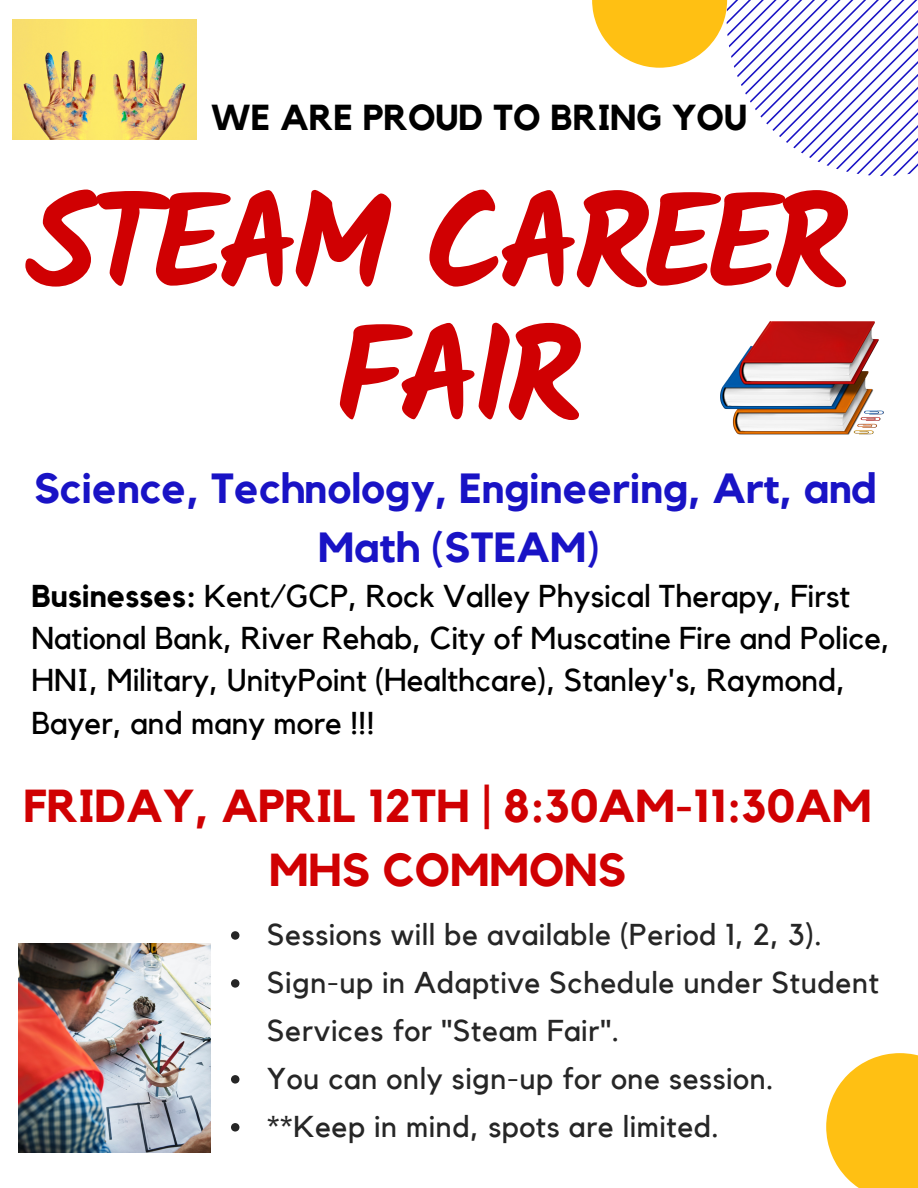
<style>
.page{position:relative;width:918px;height:1188px;background:#fff}
.page>*{position:absolute;margin:0;border:0;box-sizing:border-box;transform-origin:0 0}
.t1{font:700 132px/132.8px "Kalam";letter-spacing:-.065em;color:#d00002;text-align:center}
.t2{font:700 46.05px/63.6px "Kollektif";color:#d00002;text-align:center}
.t3{font:700 42px/58.5px "Kollektif";color:#1913c5;text-align:center}
.t4{font:700 36px "Kollektif";color:#000}
.t5{font:31.5px/42.5px "Kollektif";color:#000}
.t6{font:30.15px/48px "Kollektif";letter-spacing:.02em;color:#262626}
.s1{font-weight:700}
</style>
<div class="page">
<svg style="left:826px;top:1053px;width:92px;height:135px;background:#ffc935"></svg>
<svg style="left:592px;top:0;width:326px;height:176px"></svg>
<svg style="left:231px;top:931px;width:8px;height:9px"></svg>
<svg style="left:231px;top:979px;width:8px;height:9px"></svg>
<svg style="left:231px;top:1075px;width:8px;height:9px"></svg>
<svg style="left:231px;top:1123px;width:8px;height:9px"></svg>
<img style="left:721px;top:321px;width:163px;height:114px">
<img style="left:18px;top:943px;width:193px;height:209px">
<img style="left:13px;top:19px;width:183px;height:121px">
<p class="t4" style="left:211px;top:100px;width:537px">WE ARE PROUD TO BRING YOU</p>
<h1 class="t1" style="left:25px;top:176px;width:827px">STEAM CAREER<br>FAIR</h1>
<h3 class="t3" style="left:34px;top:461px;width:844px">Science, Technology, Engineering, Art, and<br>Math (STEAM)</h3>
<p class="t5" style="left:31px;top:576px;width:860px"><span class="s1">Businesses:</span> Kent/GCP, Rock Valley Physical Therapy, First National Bank, River Rehab, City of Muscatine Fire and Police, HNI, Military, UnityPoint (Healthcare), Stanley's, Raymond, Bayer, and many more !!!</p>
<h2 class="t2" style="left:24px;top:776px;width:850px">FRIDAY, APRIL 12TH | 8:30AM-11:30AM<br>MHS COMMONS</h2>
<p class="t6" style="left:267px;top:912px;width:613px">Sessions will be available (Period 1, 2, 3).<br>Sign-up in Adaptive Schedule under Student Services for "Steam Fair".<br>You can only sign-up for one session.<br>**Keep in mind, spots are limited.</p>
</div>
